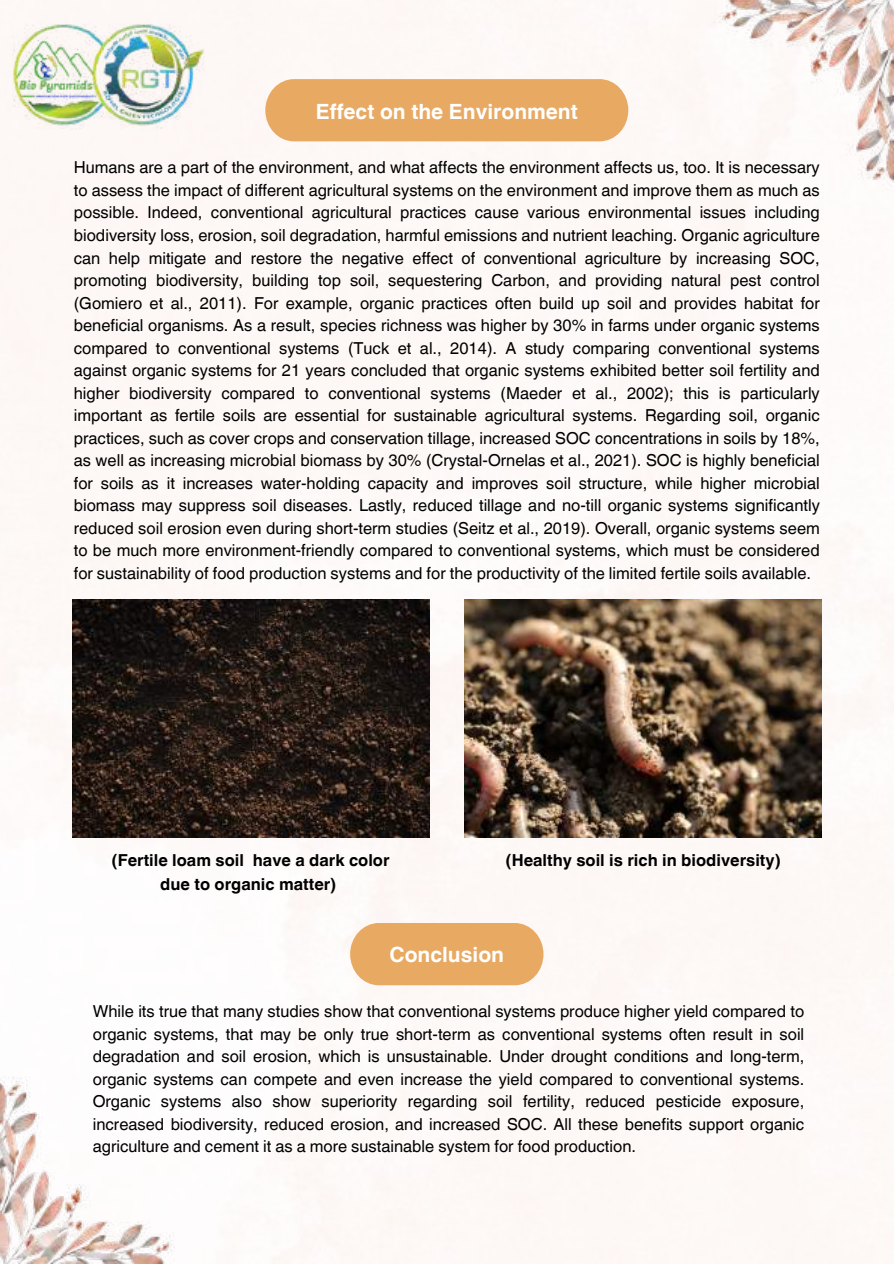
<style>
.page{position:relative;width:894px;height:1264px;background:#fff}
.page>*{position:absolute;margin:0;border:0;box-sizing:border-box;transform-origin:0 0}
.t1{font:700 21px "Helvetica World";color:#fff}
.t2{font:16.5px/22.5px "Helvetica World";color:#000;text-align:justify}
.t3{font:700 16.5px/23.7px "Helvetica World";color:#000;text-align:center}
</style>
<div class="page">
<div style="left:0;top:0;width:893px;height:1263px;background:#fdf8f6"></div>
<div style="left:265px;top:79px;width:363px;height:62px;background:#e8a963;border-radius:30px"></div>
<img style="left:676px;top:0;width:216px;height:392px">
<img style="left:0;top:872px;width:216px;height:391px">
<div style="left:350px;top:923px;width:193px;height:62px;background:#e8a963;border-radius:30px"></div>
<img style="left:464px;top:599px;width:357px;height:238px">
<img style="left:72px;top:599px;width:357px;height:238px">
<img style="left:12px;top:9px;width:193px;height:121px">
<p class="t1" style="left:316px;top:94px;width:263px">Effect on the Environment</p>
<p class="t2" style="left:74px;top:156px;width:747px">Humans are a part of the environment, and what affects the environment affects us, too. It is necessary to assess the impact of different agricultural systems on the environment and improve them as much as possible. Indeed, conventional agricultural practices cause various environmental issues including biodiversity loss, erosion, soil degradation, harmful emissions and nutrient leaching. Organic agriculture can help mitigate and restore the negative effect of conventional agriculture by increasing SOC, promoting biodiversity, building top soil, sequestering Carbon, and providing natural pest control (Gomiero et al., 2011). For example, organic practices often build up soil and provides habitat for beneficial organisms. As a result, species richness was higher by 30% in farms under organic systems compared to conventional systems (Tuck et al., 2014). A study comparing conventional systems against organic systems for 21 years concluded that organic systems exhibited better soil fertility and higher biodiversity compared to conventional systems (Maeder et al., 2002); this is particularly important as fertile soils are essential for sustainable agricultural systems. Regarding soil, organic practices, such as cover crops and conservation tillage, increased SOC concentrations in soils by 18%, as well as increasing microbial biomass by 30% (Crystal-Ornelas et al., 2021). SOC is highly beneficial for soils as it increases water-holding capacity and improves soil structure, while higher microbial biomass may suppress soil diseases. Lastly, reduced tillage and no-till organic systems significantly reduced soil erosion even during short-term studies (Seitz et al., 2019). Overall, organic systems seem to be much more environment-friendly compared to conventional systems, which must be considered for sustainability of food production systems and for the productivity of the limited fertile soils available.</p>
<p class="t3" style="left:111px;top:846px;width:279px">(Fertile loam soil have a dark color due to organic matter)</p>
<p class="t3" style="left:505px;top:846px;width:277px">(Healthy soil is rich in biodiversity)</p>
<p class="t1" style="left:389px;top:937px;width:116px">Conclusion</p>
<p class="t2" style="left:93px;top:1000px;width:712px">While its true that many studies show that conventional systems produce higher yield compared to organic systems, that may be only true short-term as conventional systems often result in soil degradation and soil erosion, which is unsustainable. Under drought conditions and long-term, organic systems can compete and even increase the yield compared to conventional systems.<br>Organic systems also show superiority regarding soil fertility, reduced pesticide exposure, increased biodiversity, reduced erosion, and increased SOC. All these benefits support organic agriculture and cement it as a more sustainable system for food production.</p>
</div>
